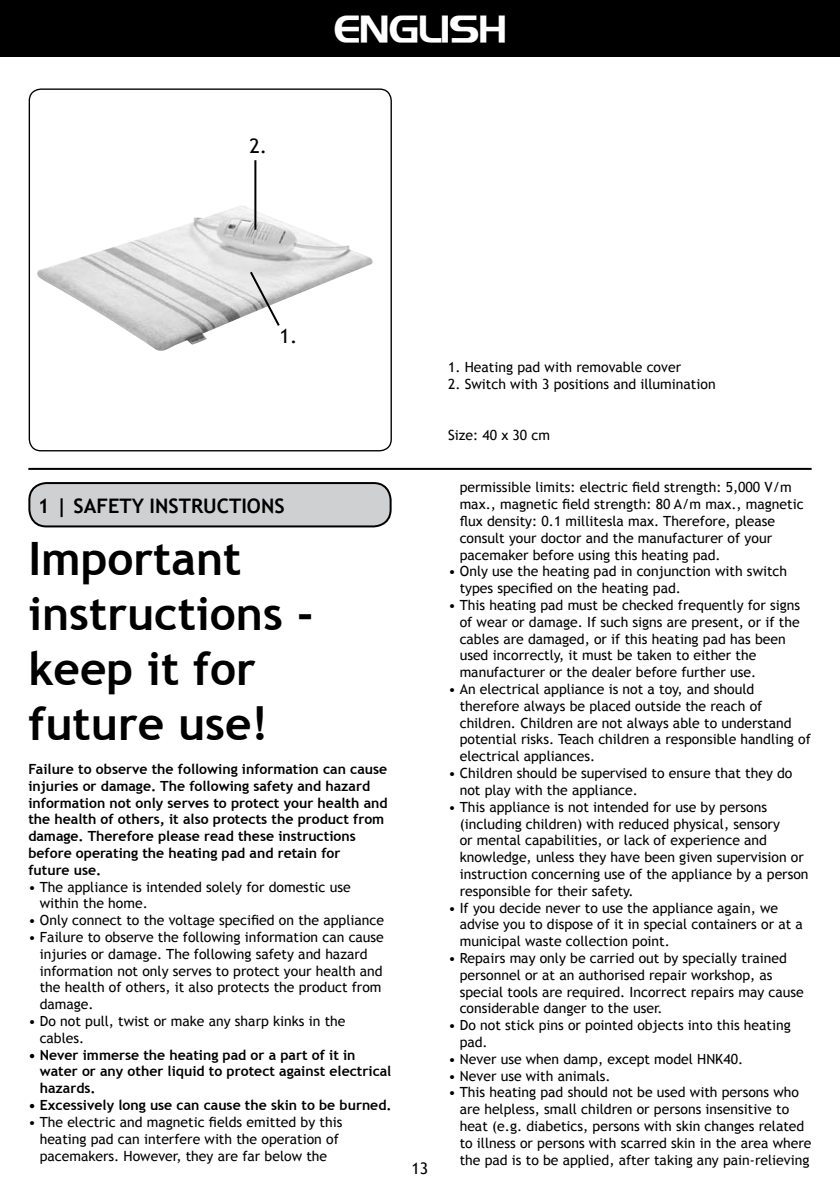
<style>
.page{position:relative;width:840px;height:1191px;background:#fff}
.page>*{position:absolute;margin:0;border:0;box-sizing:border-box;transform-origin:0 0}
.t1{font:700 46px/55.2px "Trebuchet MS";color:#000}
.t2{font:36px "Longview";color:#fff}
.t3{font:700 20px "Trebuchet MS";color:#000}
.t4{font:20px "Trebuchet MS";color:#000}
.t5{font:16px "Trebuchet MS";color:#000}
.t6{font:14px/16.8px "Trebuchet MS";color:#000}
.t7{font:700 14px/16.8px "Trebuchet MS";color:#000}
</style>
<div class="page">
<div style="left:0;top:0;width:839px;height:57px;background:#000"></div>
<hr style="left:28px;top:468px;width:783px;height:2px;background:#000">
<div style="left:29px;top:483px;width:361px;height:43px;background:#cfd0d1;border-radius:17px"></div>
<div style="left:28px;top:482px;width:363px;height:45px;border:2px solid #000;border-radius:17px"></div>
<img style="left:37px;top:204px;width:336px;height:147px">
<div style="left:29px;top:88px;width:362px;height:363px;border:1px solid #000;border-radius:12px"></div>
<svg style="left:248px;top:269px;width:33px;height:59px"></svg>
<hr style="left:254px;top:160px;width:2px;height:70px;background:#000">
<h3 class="t4" style="left:249px;top:134px;width:19px">2.</h3>
<h2 class="t2" style="left:333px;top:7px;width:174px">ENGLISH</h2>
<h3 class="t4" style="left:279px;top:324px;width:19px">1.</h3>
<p class="t6" style="left:448px;top:359px;width:234px">1. Heating pad with removable cover</p>
<p class="t6" style="left:448px;top:376px;width:269px">2. Switch with 3 positions and illumination</p>
<p class="t6" style="left:448px;top:426px;width:103px">Size: 40 x 30 cm</p>
<h3 class="t3" style="left:38px;top:493px;width:49px">1 | SAFETY</h3>
<h3 class="t3" style="left:149px;top:493px;width:136px">instructions</h3>
<h1 class="t1" style="left:28px;top:531px;width:286px">Important instructions - keep it for future use!</h1>
<p class="t7" style="left:28px;top:760px;width:360px">Failure to observe the following information can cause injuries or damage. The following safety and hazard information not only serves to protect your health and the health of others, it also protects the product from damage. Therefore please read these instructions before operating the heating pad and retain for<br>future use.</p>
<p class="t6" style="left:40px;top:878px;width:312px;text-indent:-11px">• The appliance is intended solely for domestic use within the home.</p>
<p class="t6" style="left:28px;top:912px;width:357px">• Only connect to the voltage specified on the appliance</p>
<p class="t6" style="left:40px;top:929px;width:345px;text-indent:-11px">• Failure to observe the following information can cause injuries or damage. The following safety and hazard information not only serves to protect your health and the health of others, it also protects the product from damage.</p>
<p class="t6" style="left:40px;top:1013px;width:307px;text-indent:-11px">• Do not pull, twist or make any sharp kinks in the cables.</p>
<p class="t7" style="left:40px;top:1046px;width:353px;text-indent:-11px">• Never immerse the heating pad or a part of it in water or any other liquid to protect against electrical hazards.</p>
<p class="t7" style="left:28px;top:1096px;width:364px">• Excessively long use can cause the skin to be burned.</p>
<p class="t6" style="left:28px;top:1113px;width:315px;text-align:center">• The electric and magnetic fields emitted by this heating pad can interfere with the operation of pacemakers. However, they are far below the</p>
<p class="t5" style="left:411px;top:1159px;width:18px">13</p>
<p class="t6" style="left:459px;top:479px;width:345px">permissible limits: electric field strength: 5,000 V/m max., magnetic field strength: 80 A/m max., magnetic flux density: 0.1 millitesla max. Therefore, please consult your doctor and the manufacturer of your pacemaker before using this heating pad.</p>
<p class="t6" style="left:459px;top:563px;width:329px;text-indent:-11px">• Only use the heating pad in conjunction with switch types specified on the heating pad.</p>
<p class="t6" style="left:459px;top:597px;width:342px;text-indent:-11px">• This heating pad must be checked frequently for signs of wear or damage. If such signs are present, or if the cables are damaged, or if this heating pad has been used incorrectly, it must be taken to either the manufacturer or the dealer before further use.</p>
<p class="t6" style="left:459px;top:681px;width:352px;text-indent:-11px">• An electrical appliance is not a toy, and should therefore always be placed outside the reach of children. Children are not always able to understand potential risks. Teach children a responsible handling of electrical appliances.</p>
<p class="t6" style="left:459px;top:765px;width:334px;text-indent:-11px">• Children should be supervised to ensure that they do not play with the appliance.</p>
<p class="t6" style="left:459px;top:798px;width:350px;text-indent:-11px">• This appliance is not intended for use by persons (including children) with reduced physical, sensory<br>or mental capabilities, or lack of experience and knowledge, unless they have been given supervision or instruction concerning use of the appliance by a person responsible for their safety.</p>
<p class="t6" style="left:459px;top:899px;width:344px;text-indent:-11px">• If you decide never to use the appliance again, we advise you to dispose of it in special containers or at a municipal waste collection point.</p>
<p class="t6" style="left:459px;top:949px;width:345px;text-indent:-11px">• Repairs may only be carried out by specially trained personnel or at an authorised repair workshop, as special tools are required. Incorrect repairs may cause considerable danger to the user.</p>
<p class="t6" style="left:459px;top:1017px;width:332px;text-indent:-11px">• Do not stick pins or pointed objects into this heating pad.</p>
<p class="t6" style="left:448px;top:1050px;width:296px">• Never use when damp, except model HNK40.</p>
<p class="t6" style="left:448px;top:1067px;width:164px">• Never use with animals.</p>
<p class="t6" style="left:459px;top:1084px;width:353px;text-indent:-11px">• This heating pad should not be used with persons who are helpless, small children or persons insensitive to heat (e.g. diabetics, persons with skin changes related to illness or persons with scarred skin in the area where the pad is to be applied, after taking any pain-relieving</p>
</div>
